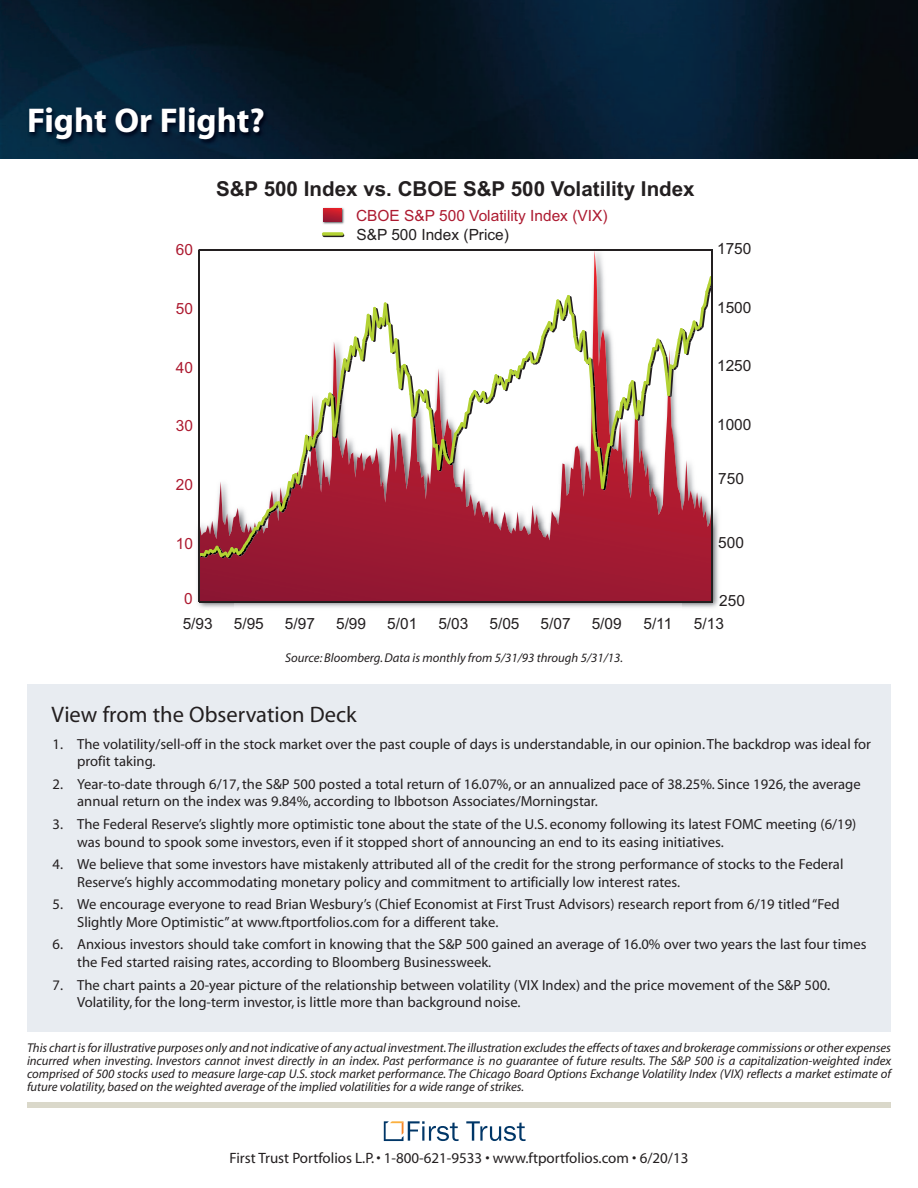
<style>
.page{position:relative;width:918px;height:1188px;background:#fff}
.page>*{position:absolute;margin:0;border:0;box-sizing:border-box;transform-origin:0 0}
.t1{font:700 34.5px "Myriad";color:#fff}
.t2{font:22.5px "Myriad";color:#231f20}
.t3{font:700 20.55px "Arial";color:#231f20}
.t4{font:15.45px "Arial";color:#231f20}
.t5{font:15.45px "Arial";color:#ad1a30}
.t6{font:15px "Myriad";color:#231f20}
.t7{font:14.7px/17.5px "Myriad";color:#231f20}
.t8{font:italic 12.75px/12.8px "Myriad";letter-spacing:-.005em;color:#231f20;text-align:justify}
</style>
<div class="page">
<div style="left:27px;top:684px;width:864px;height:347px;background:#e8ecf1"></div>
<img style="left:0;top:0;width:918px;height:159px">
<svg style="left:466px;top:1121px;width:60px;height:20px"></svg>
<svg style="left:384px;top:1121px;width:75px;height:20px"></svg>
<div style="left:27px;top:1102px;width:864px;height:6px;background:#dad8ca"></div>
<img style="left:21px;top:52px;width:858px;height:99px">
<img style="left:197px;top:531px;width:38px;height:77px">
<img style="left:682px;top:509px;width:37px;height:99px">
<img style="left:235px;top:602px;width:447px;height:6px">
<svg style="left:199px;top:559px;width:513px;height:42px"></svg>
<hr style="left:323px;top:234px;width:21px;height:3px;background:#231f20;border-radius:2px">
<img style="left:322px;top:207px;width:23px;height:17px">
<svg style="left:324px;top:208px;width:18px;height:13px"></svg>
<svg style="left:199px;top:276px;width:516px;height:283px"></svg>
<hr style="left:199px;top:249px;width:513px;height:2px;background:#231f20">
<hr style="left:198px;top:250px;width:1px;height:351px;background:#231f20">
<svg style="left:322px;top:232px;width:22px;height:4px"></svg>
<hr style="left:199px;top:601px;width:513px;height:1px;background:#231f20">
<div style="left:712px;top:264px;width:13px;height:32px;background:#fff"></div>
<hr style="left:712px;top:250px;width:1px;height:352px;background:#231f20">
<h1 class="t1" style="left:27px;top:107px;width:239px">Fight Or Flight?</h1>
<p class="t5" style="left:176px;top:240px;width:19px">60</p>
<h3 class="t3" style="left:216px;top:175px;width:480px">S&amp;P 500 Index vs. CBOE S&amp;P 500 Volatility Index</h3>
<p class="t4" style="left:356px;top:224px;width:154px">S&amp;P 500 Index (Price)</p>
<p class="t5" style="left:356px;top:205px;width:253px">CBOE S&amp;P 500 Volatility Index (VIX)</p>
<p class="t4" style="left:717px;top:238px;width:36px">1750</p>
<p class="t5" style="left:176px;top:298px;width:19px">50</p>
<p class="t4" style="left:717px;top:297px;width:36px">1500</p>
<p class="t5" style="left:176px;top:357px;width:19px">40</p>
<p class="t4" style="left:717px;top:356px;width:36px">1250</p>
<p class="t5" style="left:176px;top:416px;width:19px">30</p>
<p class="t4" style="left:717px;top:415px;width:36px">1000</p>
<p class="t5" style="left:176px;top:474px;width:19px">20</p>
<p class="t4" style="left:718px;top:469px;width:27px">750</p>
<p class="t5" style="left:176px;top:533px;width:19px">10</p>
<p class="t4" style="left:718px;top:532px;width:27px">500</p>
<p class="t5" style="left:184px;top:588px;width:10px">0</p>
<p class="t4" style="left:719px;top:591px;width:27px">250</p>
<p class="t4" style="left:183px;top:613px;width:32px">5/93</p>
<p class="t4" style="left:234px;top:613px;width:32px">5/95</p>
<p class="t4" style="left:285px;top:613px;width:32px">5/97</p>
<p class="t4" style="left:336px;top:613px;width:32px">5/99</p>
<p class="t4" style="left:387px;top:613px;width:32px">5/01</p>
<p class="t4" style="left:438px;top:613px;width:32px">5/03</p>
<p class="t4" style="left:489px;top:613px;width:32px">5/05</p>
<p class="t4" style="left:541px;top:613px;width:32px">5/07</p>
<p class="t4" style="left:592px;top:613px;width:32px">5/09</p>
<p class="t4" style="left:643px;top:613px;width:30px">5/11</p>
<p class="t4" style="left:694px;top:613px;width:32px">5/13</p>
<p class="t8" style="left:285px;top:652px;width:339px">Source: Bloomberg.Data is monthly from 5/31/93 through 5/31/13.</p>
<h2 class="t2" style="left:51px;top:706px;width:307px">View from the Observation Deck</h2>
<p class="t7" style="left:77px;top:736px;width:795px;text-indent:-25px">1. The volatility/sell-off in the stock market over the past couple of days is understandable, in our opinion.The backdrop was ideal for profit taking.</p>
<p class="t7" style="left:77px;top:776px;width:785px;text-indent:-25px">2. Year-to-date through 6/17, the S&amp;P 500 posted a total return of 16.07%, or an annualized pace of 38.25%. Since 1926, the average annual return on the index was 9.84%, according to Ibbotson Associates/Morningstar.</p>
<p class="t7" style="left:77px;top:817px;width:781px;text-indent:-25px">3. The Federal Reserve’s slightly more optimistic tone about the state of the U.S. economy following its latest FOMC meeting (6/19) was bound to spook some investors, even if it stopped short of announcing an end to its easing initiatives.</p>
<p class="t7" style="left:77px;top:857px;width:768px;text-indent:-25px">4. We believe that some investors have mistakenly attributed all of the credit for the strong performance of stocks to the Federal<br>Reserve’s highly accommodating monetary policy and commitment to artificially low interest rates.</p>
<p class="t7" style="left:77px;top:897px;width:764px;text-indent:-25px">5. We encourage everyone to read Brian Wesbury’s (Chief Economist at First Trust Advisors) research report from 6/19 titled“Fed<br>Slightly More Optimistic” at www.ftportfolios.com for a different take.</p>
<p class="t7" style="left:77px;top:937px;width:791px;text-indent:-25px">6. Anxious investors should take comfort in knowing that the S&amp;P 500 gained an average of 16.0% over two years the last four times the Fed started raising rates, according to Bloomberg Businessweek.</p>
<p class="t7" style="left:77px;top:977px;width:754px;text-indent:-25px">7. The chart paints a 20-year picture of the relationship between volatility (VIX Index) and the price movement of the S&amp;P 500.<br>Volatility, for the long-term investor, is little more than background noise.</p>
<p class="t8" style="left:27px;top:1043px;width:866px">This chartisforillustrative purposes only and notindicative of any actual investment.The illustration excludesthe effects oftaxes and brokerage commissions or other expenses incurred when investing. Investors cannot invest directly in an index. Past performance is no guarantee of future results. The S&amp;P 500 is a capitalization-weighted index comprised of 500 stocks used to measure large-cap U.S. stock market performance. The Chicago Board Options Exchange Volatility Index (VIX) reflects a market estimate of future volatility, based on the weighted average of the implied volatilities for a wide range of strikes.</p>
<p class="t6" style="left:230px;top:1152px;width:460px">First Trust Portfolios L.P.• 1-800-621-9533 • www.ftportfolios.com • 6/20/13</p>
</div>
